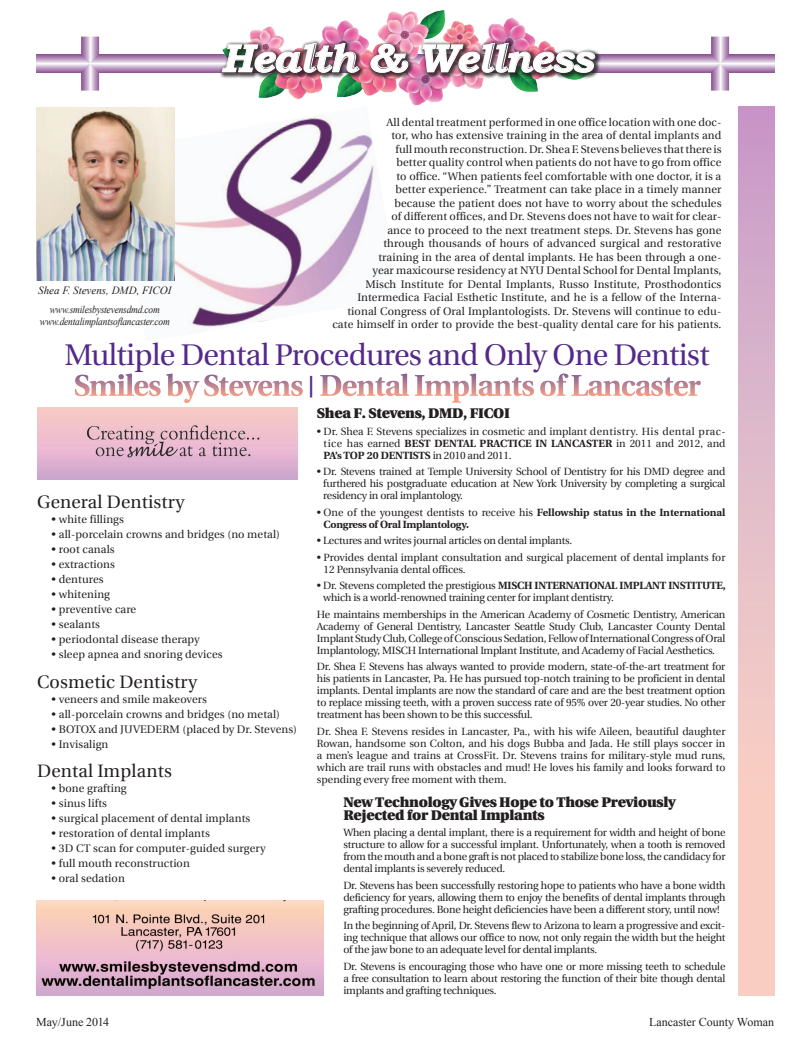
<style>
.page{position:relative;width:810px;height:1062px;background:#fff}
.page>*{position:absolute;margin:0;border:0;box-sizing:border-box;transform-origin:0 0}
.t1{font:italic 700 39.6px "Bookman Old Style";letter-spacing:-.03em;color:#fff}
.t2{font:30px/30.5px "Utopia";letter-spacing:-.02em;color:#542989}
.t3{font:18px "Utopia";letter-spacing:.01em;color:#231f20}
.t4{font:900 14px/12.5px "Utopia";letter-spacing:-.02em;color:#231f20}
.t5{font:12px "Times New Roman";color:#231f20}
.t6{font:11px/13.5px "Utopia";letter-spacing:.01em;color:#231f20;text-align:right}
.t7{font:italic 11px "Times New Roman";color:#231f20}
.t8{font:10.5px/12px "Utopia";letter-spacing:-.02em;color:#231f20;text-align:justify}
.t9{font:10.5px/12px "Utopia";color:#231f20}
.t10{font:700 10.5px/12px "Utopia";letter-spacing:-.02em;color:#231f20}
.t11{font:italic 10.5px/11.5px "Times New Roman";letter-spacing:-.02em;color:#231f20;text-align:center;scale:.9 1}
.s1{font-weight:700;color:#fff}
.s2{font-weight:700}
.s3{font-weight:400}
</style>
<div class="page">
<img style="left:36px;top:900px;width:288px;height:96px">
<img style="left:112px;top:107px;width:262px;height:220px">
<svg style="left:36px;top:54px;width:738px;height:18px;background:#c0a1c5"></svg>
<svg style="left:711px;top:37px;width:18px;height:54px"></svg>
<svg style="left:81px;top:37px;width:18px;height:54px"></svg>
<img style="left:37px;top:408px;width:260px;height:72px">
<img style="left:36px;top:108px;width:138px;height:172px">
<div style="left:738px;top:107px;width:36px;height:889px;background:linear-gradient(to bottom,#c8a0cc,#ffd9c2)"></div>
<img style="left:219px;top:10px;width:360px;height:98px">
<div style="left:219px;top:40px;width:383px;height:39px;background:#231f20;opacity:.8"></div>
<img style="left:222px;top:43px;width:138px;height:30px">
<svg style="left:370px;top:44px;width:38px;height:29px"></svg>
<img style="left:422px;top:43px;width:173px;height:30px">
<p class="t7" style="left:38px;top:283px;width:135px">Shea F. Stevens, DMD, FICOI</p>
<p class="t11" style="left:40px;top:304px;width:146px">www.smilesbystevensdmd.com www.dentalimplantsoflancaster.com</p>
<p class="t1" style="left:221px;top:35px;width:373px">Health &amp; Wellness</p>
<p class="t6" style="left:332px;top:116px;width:391px">All dental treatment performed in one office location with one doc-<br>tor, who has extensive training in the area of dental implants and<br>full mouth reconstruction. Dr. Shea F. Stevens believes that there is<br>better quality control when patients do not have to go from office<br>to office. “When patients feel comfortable with one doctor, it is a<br>better experience.” Treatment can take place in a timely manner<br>because the patient does not have to worry about the schedules<br>of different offices, and Dr. Stevens does not have to wait for clear-<br>ance to proceed to the next treatment steps. Dr. Stevens has gone<br>through thousands of hours of advanced surgical and restorative<br>training in the area of dental implants. He has been through a one-<br>year maxicourse residency at NYU Dental School for Dental Implants,<br>Misch Institute for Dental Implants, Russo Institute, Prosthodontics Intermedica Facial Esthetic Institute, and he is a fellow of the Interna&shy;tional Congress of Oral Implantologists. Dr. Stevens will continue to edu&shy;cate himself in order to provide the best-quality dental care for his patients.</p>
<h2 class="t2" style="left:65px;top:340px;width:647px">Multiple Dental Procedures and Only One Dentist<br><span class="s1">Smiles by Stevens</span> | <span class="s1">Dental Implants of Lancaster</span></h2>
<h3 class="t4" style="left:317px;top:407px;width:195px">Shea F. Stevens, DMD, FICOI</h3>
<p class="t8" style="left:324px;top:425px;width:403px;text-indent:-7px">• Dr. Shea F. Stevens specializes in cosmetic and implant dentistry. His dental prac&shy;tice has earned <span class="s2">BEST DENTAL PRACTICE IN LANCASTER</span> in 2011 and 2012, and <span class="s2">PA’s TOP 20 DENTISTS</span> in 2010 and 2011.</p>
<p class="t8" style="left:323px;top:466px;width:404px;text-indent:-6px">• Dr. Stevens trained at Temple University School of Dentistry for his DMD degree and furthered his postgraduate education at New York University by completing a surgical residency in oral implantology.</p>
<p class="t10" style="left:324px;top:506px;width:403px;text-indent:-7px"><span class="s3">• One of the youngest dentists to receive his</span> Fellowship status in the International<br>Congress of Oral Implantology.</p>
<p class="t8" style="left:317px;top:535px;width:257px">• Lectures and writes journal articles on dental implants.</p>
<p class="t9" style="left:324px;top:551px;width:403px;text-indent:-7px">• Provides dental implant consultation and surgical placement of dental implants for<br>12 Pennsylvania dental offices.</p>
<p class="t8" style="left:323px;top:580px;width:404px;text-indent:-6px">• Dr. Stevens completed the prestigious <span class="s2">MISCH INTERNATIONAL IMPLANT INSTITUTE, </span>which is a world-renowned training center for implant dentistry.</p>
<p class="t8" style="left:317px;top:608px;width:410px">He maintains memberships in the American Academy of Cosmetic Dentistry, American Academy of General Dentistry, Lancaster Seattle Study Club, Lancaster County Dental Implant Study Club, College of Conscious Sedation, Fellow of International Congress of Oral Implantology, MISCH International Implant Institute, and Academy of Facial Aesthetics.</p>
<p class="t8" style="left:317px;top:661px;width:410px">Dr. Shea F. Stevens has always wanted to provide modern, state-of-the-art treatment for his patients in Lancaster, Pa. He has pursued top-notch training to be proficient in dental implants. Dental implants are now the standard of care and are the best treatment option to replace missing teeth, with a proven success rate of 95% over 20-year studies. No other treatment has been shown to be this successful.</p>
<p class="t8" style="left:317px;top:725px;width:410px">Dr. Shea F. Stevens resides in Lancaster, Pa., with his wife Aileen, beautiful daughter Rowan, handsome son Colton, and his dogs Bubba and Jada. He still plays soccer in a men’s league and trains at CrossFit. Dr. Stevens trains for military-style mud runs, which are trail runs with obstacles and mud! He loves his family and looks forward to spending every free moment with them.</p>
<p class="t3" style="left:37px;top:492px;width:149px">General Dentistry</p>
<p class="t6" style="left:52px;top:513px;width:74px">• white fillings</p>
<p class="t6" style="left:52px;top:528px;width:230px">• all-porcelain crowns and bridges (no metal)</p>
<p class="t6" style="left:52px;top:543px;width:65px">• root canals</p>
<p class="t6" style="left:52px;top:558px;width:65px">• extractions</p>
<p class="t6" style="left:52px;top:573px;width:53px">• dentures</p>
<p class="t6" style="left:52px;top:588px;width:60px">• whitening</p>
<p class="t6" style="left:52px;top:603px;width:86px">• preventive care</p>
<p class="t6" style="left:52px;top:618px;width:50px">• sealants</p>
<p class="t6" style="left:52px;top:633px;width:150px">• periodontal disease therapy</p>
<p class="t6" style="left:52px;top:648px;width:172px">• sleep apnea and snoring devices</p>
<p class="t3" style="left:37px;top:672px;width:161px">Cosmetic Dentistry</p>
<p class="t6" style="left:52px;top:692px;width:157px">• veneers and smile makeovers</p>
<p class="t6" style="left:52px;top:707px;width:230px">• all-porcelain crowns and bridges (no metal)</p>
<p class="t6" style="left:52px;top:722px;width:247px">• BOTOX and JUVEDERM (placed by Dr. Stevens)</p>
<p class="t6" style="left:52px;top:737px;width:58px">• Invisalign</p>
<p class="t3" style="left:37px;top:761px;width:136px">Dental Implants</p>
<p class="t6" style="left:52px;top:782px;width:77px">• bone grafting</p>
<p class="t6" style="left:52px;top:797px;width:57px">• sinus lifts</p>
<p class="t6" style="left:52px;top:812px;width:200px">• surgical placement of dental implants</p>
<p class="t6" style="left:52px;top:827px;width:160px">• restoration of dental implants</p>
<p class="t6" style="left:52px;top:842px;width:215px">• 3D CT scan for computer-guided surgery</p>
<p class="t6" style="left:52px;top:857px;width:140px">• full mouth reconstruction</p>
<p class="t6" style="left:52px;top:872px;width:75px">• oral sedation</p>
<p class="t4" style="left:343px;top:796px;width:334px">New Technology Gives Hope to Those Previously<br>Rejected for Dental Implants</p>
<p class="t8" style="left:343px;top:827px;width:384px">When placing a dental implant, there is a requirement for width and height of bone structure to allow for a successful implant. Unfortunately, when a tooth is removed from the mouth and a bone graft is not placed to stabilize bone loss, the candidacy for dental implants is severely reduced.</p>
<p class="t8" style="left:343px;top:879px;width:384px">Dr. Stevens has been successfully restoring hope to patients who have a bone width deficiency for years, allowing them to enjoy the benefits of dental implants through grafting procedures. Bone height deficiencies have been a different story, until now!</p>
<p class="t8" style="left:343px;top:920px;width:384px">In the beginning of April, Dr. Stevens flew to Arizona to learn a progressive and excit&shy;ing technique that allows our office to now, not only regain the width but the height of the jaw bone to an adequate level for dental implants.</p>
<p class="t8" style="left:343px;top:960px;width:384px">Dr. Stevens is encouraging those who have one or more missing teeth to schedule a free consultation to learn about restoring the function of their bite though dental implants and grafting techniques.</p>
<p class="t5" style="left:36px;top:1014px;width:75px">May/June 2014</p>
<p class="t5" style="left:649px;top:1014px;width:126px">Lancaster County Woman</p>
</div>
